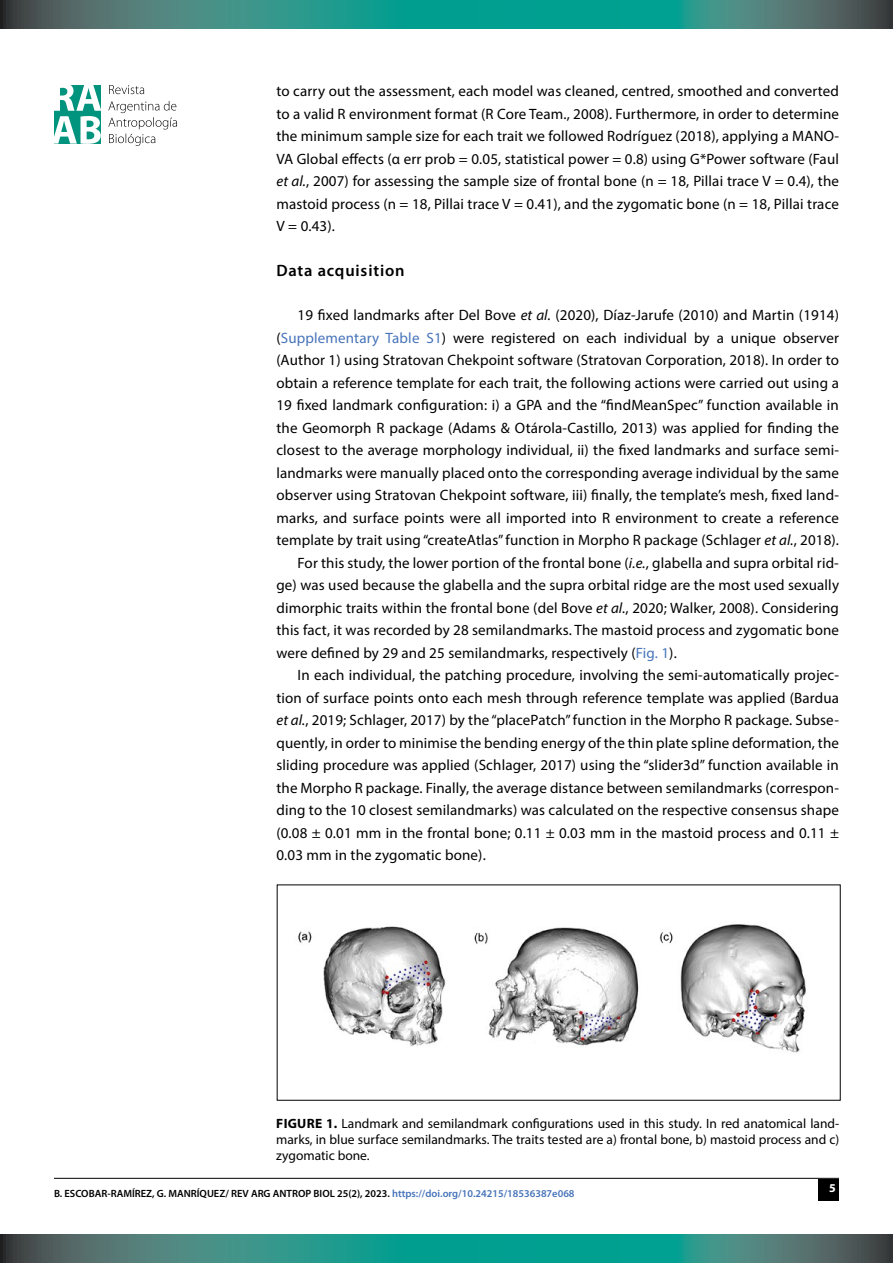
<style>
.page{position:relative;width:893px;height:1263px;background:#fff}
.page>*{position:absolute;margin:0;border:0;box-sizing:border-box;transform-origin:0 0}
.t1{font:600 16.5px "Myriad Pro";letter-spacing:.05em;color:#000}
.t2{font:15px/22.5px "Myriad Pro";letter-spacing:.01em;color:#000;text-align:justify}
.t3{font:13.5px/16.2px "Myriad Pro";color:#000;text-align:justify}
.t4{font:700 12px "Myriad Pro";color:#fff}
.t5{font:600 10.5px "Myriad Pro";color:#000}
.s1{font-style:italic}
.s2{color:#4774ba}
.s3{font-weight:700}
</style>
<div class="page">
<div style="left:819px;top:1179px;width:20px;height:21px;background:#000"></div>
<hr style="left:54px;top:1178px;width:785px;height:1px;background:#000">
<svg style="left:0;top:0;width:893px;height:28px;background:#2c887f"></svg>
<svg style="left:0;top:1234px;width:893px;height:29px;background:#2c887f"></svg>
<svg style="left:108px;top:101px;width:69px;height:45px"></svg>
<svg style="left:109px;top:85px;width:35px;height:9px"></svg>
<svg style="left:54px;top:85px;width:47px;height:59px"></svg>
<img style="left:298px;top:924px;width:508px;height:129px">
<p class="t2" style="left:276px;top:80px;width:564px">to carry out the assessment, each model was cleaned, centred, smoothed and converted to a valid R environment format (R Core Team., 2008). Furthermore, in order to determine the minimum sample size for each trait we followed Rodríguez (2018), applying a MANO-VA Global effects (α err prob = 0.05, statistical power = 0.8) using G*Power software (Faul <span class="s1">et al.</span>, 2007) for assessing the sample size of frontal bone (n = 18, Pillai trace V = 0.4), the mastoid process (n = 18, Pillai trace V = 0.41), and the zygomatic bone (n = 18, Pillai trace V = 0.43).</p>
<p class="t1" style="left:276px;top:260px;width:130px">Data acquisition</p>
<p class="t2" style="left:298px;top:304px;width:543px">19 fixed landmarks after Del Bove <span class="s1">et al.</span> (2020), Díaz-Jarufe (2010) and Martin (1914)</p>
<p class="t2" style="left:276px;top:326px;width:564px">(<span class="s2">Supplementary Table S1</span>) were registered on each individual by a unique observer</p>
<p class="t2" style="left:276px;top:349px;width:564px">(Author 1) using Stratovan Chekpoint software (Stratovan Corporation, 2018). In order to</p>
<p class="t2" style="left:276px;top:371px;width:564px">obtain a reference template for each trait, the following actions were carried out using a</p>
<p class="t2" style="left:276px;top:394px;width:564px">19 fixed landmark configuration: i) a GPA and the “findMeanSpec” function available in</p>
<p class="t2" style="left:276px;top:416px;width:564px">the Geomorph R package (Adams &amp; Otárola-Castillo, 2013) was applied for finding the</p>
<p class="t2" style="left:276px;top:439px;width:564px">closest to the average morphology individual, ii) the fixed landmarks and surface semi-</p>
<p class="t2" style="left:276px;top:461px;width:564px">landmarks were manually placed onto the corresponding average individual by the same</p>
<p class="t2" style="left:276px;top:484px;width:564px">observer using Stratovan Chekpoint software, iii) finally, the template’s mesh, fixed land-</p>
<p class="t2" style="left:276px;top:506px;width:564px">marks, and surface points were all imported into R environment to create a reference</p>
<p class="t2" style="left:276px;top:529px;width:564px">template by trait using “createAtlas” function in Morpho R package (Schlager <span class="s1">et al.</span>, 2018).</p>
<p class="t2" style="left:298px;top:551px;width:543px">For this study, the lower portion of the frontal bone (<span class="s1">i.e.</span>, glabella and supra orbital rid-</p>
<p class="t2" style="left:276px;top:574px;width:564px">ge) was used because the glabella and the supra orbital ridge are the most used sexually</p>
<p class="t2" style="left:276px;top:596px;width:564px">dimorphic traits within the frontal bone (del Bove <span class="s1">et al.</span>, 2020; Walker, 2008). Considering</p>
<p class="t2" style="left:276px;top:619px;width:564px">this fact, it was recorded by 28 semilandmarks. The mastoid process and zygomatic bone</p>
<p class="t2" style="left:276px;top:641px;width:402px">were defined by 29 and 25 semilandmarks, respectively (<span class="s2">Fig. 1</span>).</p>
<p class="t2" style="left:298px;top:664px;width:543px">In each individual, the patching procedure, involving the semi-automatically projec-</p>
<p class="t2" style="left:276px;top:686px;width:564px">tion of surface points onto each mesh through reference template was applied (Bardua</p>
<p class="t2" style="left:276px;top:709px;width:564px"><span class="s1">et al.</span>, 2019; Schlager, 2017) by the “placePatch” function in the Morpho R package. Subse-</p>
<p class="t2" style="left:276px;top:731px;width:564px">quently, in order to minimise the bending energy of the thin plate spline deformation, the</p>
<p class="t2" style="left:276px;top:754px;width:564px">sliding procedure was applied (Schlager, 2017) using the “slider3d” function available in</p>
<p class="t2" style="left:276px;top:776px;width:564px">the Morpho R package. Finally, the average distance between semilandmarks (correspon-</p>
<p class="t2" style="left:276px;top:799px;width:564px">ding to the 10 closest semilandmarks) was calculated on the respective consensus shape</p>
<p class="t2" style="left:276px;top:821px;width:564px">(0.08 ± 0.01 mm in the frontal bone; 0.11 ± 0.03 mm in the mastoid process and 0.11 ±</p>
<p class="t2" style="left:276px;top:844px;width:211px">0.03 mm in the zygomatic bone).</p>
<p class="t3" style="left:276px;top:1115px;width:565px"><span class="s3">FIGURE 1.</span> Landmark and semilandmark configurations used in this study. In red anatomical land&shy;marks, in blue surface semilandmarks. The traits tested are a) frontal bone, b) mastoid process and c) zygomatic bone.</p>
<p class="t5" style="left:54px;top:1187px;width:522px">B. ESCOBAR-RAMÍREZ, G. MANRÍQUEZ/ REV ARG ANTROP BIOL 25(2), 2023. <span class="s2">https://doi.org/10.24215/18536387e068</span></p>
<p class="t4" style="left:829px;top:1180px;width:8px">5</p>
</div>
